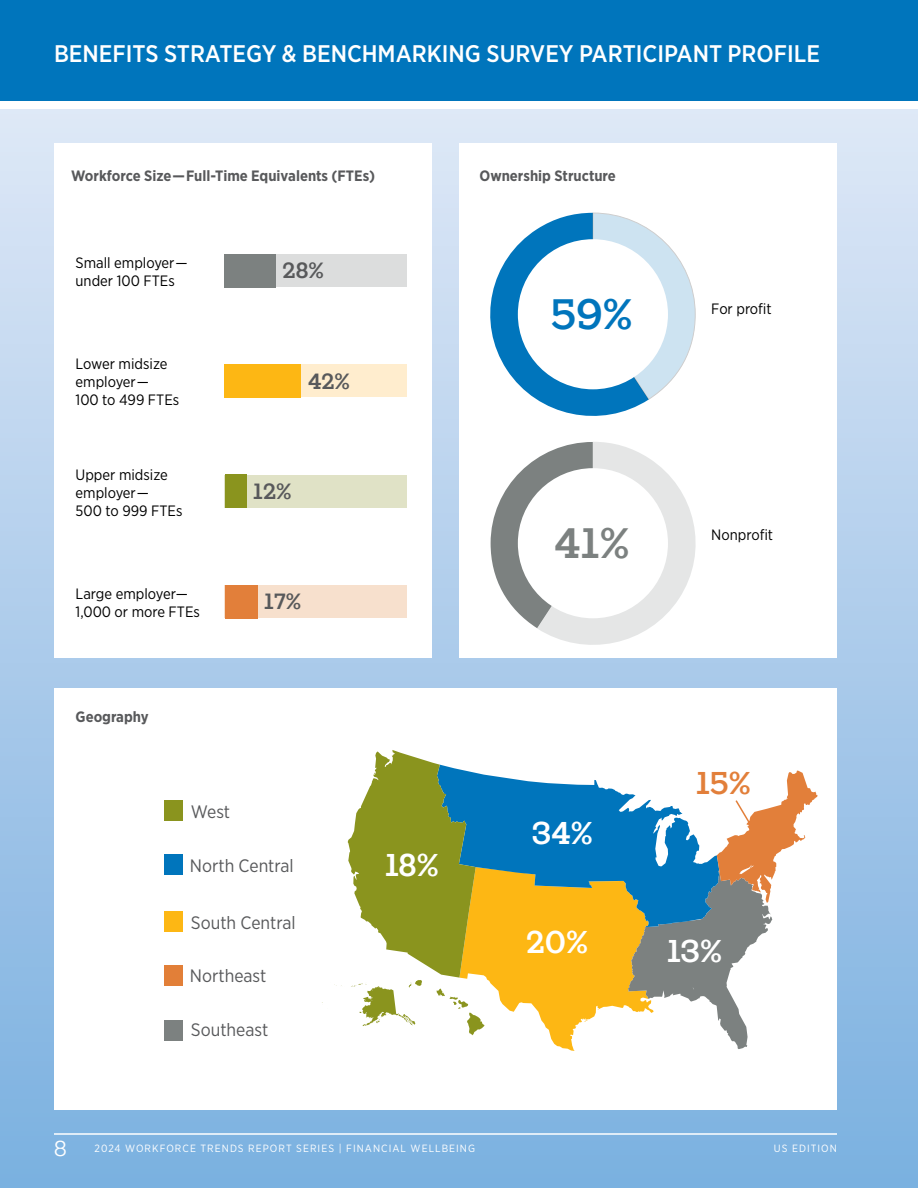
<style>
.page{position:relative;width:918px;height:1188px;background:#fff}
.page>*{position:absolute;margin:0;border:0;box-sizing:border-box;transform-origin:0 0}
.t1{font:500 40.5px "Gallagher Slab";color:#0075bc}
.t2{font:500 40.5px "Gallagher Slab";color:#7c8180}
.t3{font:500 30px "Gallagher Slab";letter-spacing:-.01em;color:#fff}
.t4{font:500 30px "Gallagher Slab";color:#e27f3a}
.t5{font:500 24px "Gotham Narrow";color:#fff}
.t6{font:500 21px "Gallagher Slab";color:#58595b}
.t7{font:300 21px "Gallagher Slab";color:#fff}
.t8{font:18px "Gotham Narrow";color:#58595b}
.t9{font:15px/18px "Gotham Narrow";color:#000}
.t10{font:700 15px "Gotham Narrow";color:#58595b}
.t11{font:10.5px "Gotham Narrow";letter-spacing:.1em;color:#fff}
</style>
<div class="page">
<div style="left:0;top:109px;width:918px;height:1079px;background:linear-gradient(to bottom,#dee8f6,#7bb0e0)"></div>
<div style="left:459px;top:144px;width:378px;height:514px;background:#fff"></div>
<svg style="left:490px;top:212px;width:206px;height:204px"></svg>
<svg style="left:491px;top:442px;width:205px;height:203px"></svg>
<div style="left:0;top:0;width:918px;height:100px;background:#0075bc"></div>
<div style="left:54px;top:144px;width:378px;height:514px;background:#fff"></div>
<div style="left:54px;top:688px;width:783px;height:421px;background:#fff"></div>
<div style="left:225px;top:255px;width:182px;height:32px;background:#dcdddd"></div>
<div style="left:225px;top:254px;width:51px;height:33px;background:#7c8180"></div>
<div style="left:225px;top:365px;width:182px;height:32px;background:#ffedce"></div>
<div style="left:225px;top:364px;width:76px;height:34px;background:#fdb714"></div>
<div style="left:225px;top:475px;width:182px;height:33px;background:#e0e2c6"></div>
<div style="left:225px;top:475px;width:22px;height:33px;background:#8a941e"></div>
<div style="left:225px;top:585px;width:182px;height:33px;background:#f7e0cd"></div>
<div style="left:225px;top:585px;width:33px;height:33px;background:#e27f3a"></div>
<hr style="left:54px;top:1133px;width:783px;height:2px;background:#fff">
<div style="left:518px;top:239px;width:150px;height:150px;background:#fff;border-radius:50%"></div>
<div style="left:518px;top:468px;width:150px;height:150px;background:#fff;border-radius:50%"></div>
<div style="left:164px;top:911px;width:19px;height:21px;background:#fdb714"></div>
<div style="left:164px;top:800px;width:19px;height:21px;background:#8a941e"></div>
<div style="left:164px;top:854px;width:19px;height:21px;background:#0075bc"></div>
<div style="left:164px;top:1020px;width:19px;height:20px;background:#7c8180"></div>
<div style="left:164px;top:966px;width:19px;height:20px;background:#e27f38"></div>
<svg style="left:322px;top:750px;width:495px;height:301px"></svg>
<h3 class="t5" style="left:54px;top:38px;width:768px">BENEFITS STRATEGY &amp; BENCHMARKING SURVEY PARTICIPANT PROFILE</h3>
<p class="t10" style="left:71px;top:166px;width:305px">Workforce Size — Full-Time Equivalents (FTEs)</p>
<p class="t9" style="left:76px;top:253px;width:114px">Small employer — under 100 FTEs</p>
<p class="t9" style="left:76px;top:354px;width:105px">Lower midsize employer —<br>100 to 499 FTEs</p>
<p class="t9" style="left:76px;top:465px;width:108px">Upper midsize employer —<br>500 to 999 FTEs</p>
<p class="t9" style="left:76px;top:584px;width:126px">Large employer—<br>1,000 or more FTEs</p>
<h3 class="t6" style="left:282px;top:258px;width:43px">28%</h3>
<h3 class="t6" style="left:308px;top:368px;width:44px">42%</h3>
<h3 class="t6" style="left:253px;top:479px;width:40px">12%</h3>
<h3 class="t6" style="left:264px;top:589px;width:39px">17%</h3>
<p class="t10" style="left:76px;top:707px;width:75px">Geography</p>
<p class="t8" style="left:191px;top:800px;width:41px">West</p>
<p class="t8" style="left:190px;top:854px;width:105px">North Central</p>
<p class="t8" style="left:191px;top:911px;width:106px">South Central</p>
<p class="t8" style="left:190px;top:964px;width:78px">Northeast</p>
<p class="t8" style="left:191px;top:1019px;width:79px">Southeast</p>
<h2 class="t3" style="left:385px;top:846px;width:55px">18%</h2>
<p class="t10" style="left:480px;top:166px;width:138px">Ownership Structure</p>
<h1 class="t1" style="left:551px;top:290px;width:83px">59%</h1>
<h1 class="t2" style="left:554px;top:519px;width:77px">41%</h1>
<p class="t9" style="left:711px;top:300px;width:62px">For profit</p>
<p class="t9" style="left:711px;top:526px;width:63px">Nonprofit</p>
<h2 class="t3" style="left:532px;top:815px;width:63px">34%</h2>
<h2 class="t3" style="left:526px;top:923px;width:64px">20%</h2>
<h2 class="t4" style="left:696px;top:765px;width:56px">15%</h2>
<h2 class="t3" style="left:667px;top:932px;width:57px">13%</h2>
<h3 class="t7" style="left:54px;top:1135px;width:14px">8</h3>
<p class="t11" style="left:95px;top:1142px;width:382px">2024 WORKFORCE TRENDS REPORT SERIES | FINANCIAL WELLBEING</p>
<p class="t11" style="left:774px;top:1142px;width:65px">US EDITION</p>
</div>
